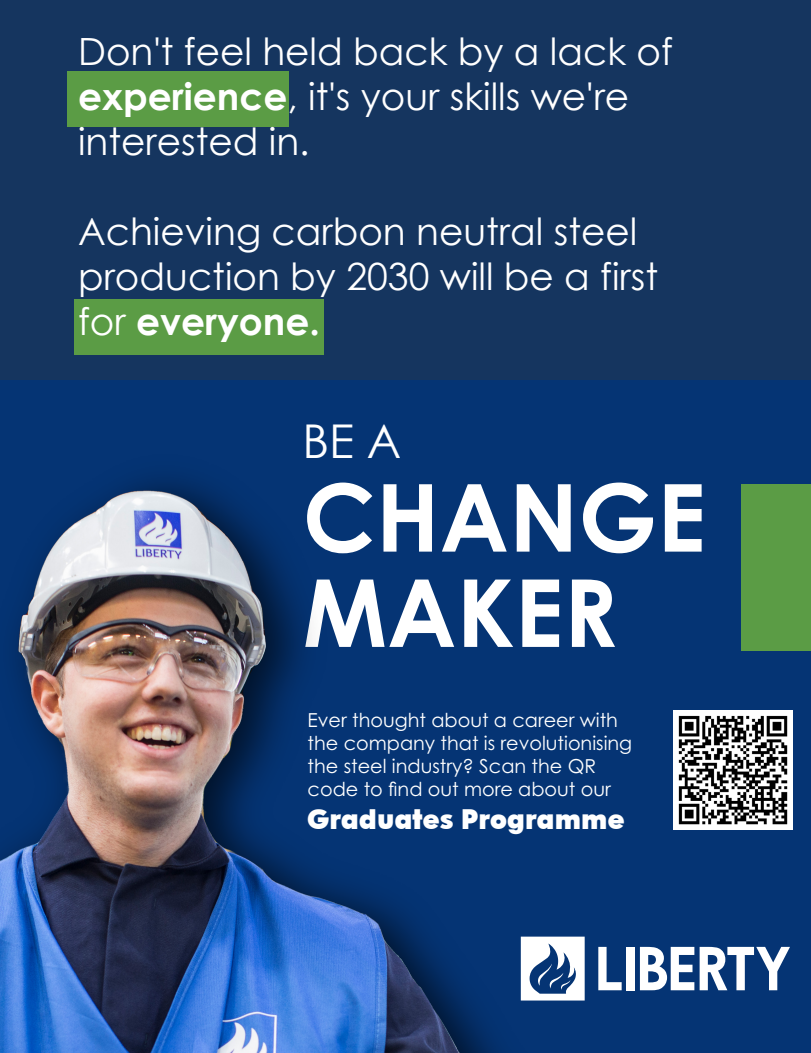
<style>
.page{position:relative;width:811px;height:1053px;background:#fff}
.page>*{position:absolute;margin:0;border:0;box-sizing:border-box;transform-origin:0 0}
.t1{font:700 93.75px/95.2px "Century Gothic";color:#fff}
.t2{font:46.5px "Century Gothic";color:#fff}
.t3{font:37.5px/45px "Century Gothic";color:#fff}
.t4{font:900 27.5px "Century Gothic Paneuropean";color:#fff}
.t5{font:19.25px/23.1px "Century Gothic Pro";color:#fff}
.s1{font-weight:700}
</style>
<div class="page">
<div style="left:0;top:0;width:811px;height:1052px;background:#053474"></div>
<div style="left:741px;top:484px;width:70px;height:167px;background:#5b9c45"></div>
<svg style="left:654px;top:946px;width:40px;height:44px"></svg>
<svg style="left:700px;top:946px;width:90px;height:44px"></svg>
<div style="left:0;top:0;width:811px;height:379px;background:#15355f"></div>
<img style="left:579px;top:936px;width:75px;height:65px">
<img style="left:0;top:478px;width:579px;height:574px">
<div style="left:68px;top:71px;width:221px;height:56px;background:#5b9c45"></div>
<div style="left:74px;top:298px;width:250px;height:56px;background:#5b9c45"></div>
<img style="left:674px;top:710px;width:119px;height:119px">
<p class="t3" style="left:78px;top:28px;width:596px">Don't feel held back by a lack of <span class="s1">experience</span>, it's your skills we're interested in.</p>
<p class="t3" style="left:78px;top:208px;width:581px">Achieving carbon neutral steel production by 2030 will be a first for <span class="s1">everyone.</span></p>
<p class="t2" style="left:302px;top:408px;width:100px">BE A</p>
<h1 class="t1" style="left:303px;top:465px;width:405px">CHANGE<br>MAKER</h1>
<p class="t5" style="left:308px;top:708px;width:326px">Ever thought about a career with the company that is revolutionising the steel industry? Scan the QR code to find out more about our</p>
<p class="t4" style="left:308px;top:799px;width:318px">Graduates Programme</p>
</div>
